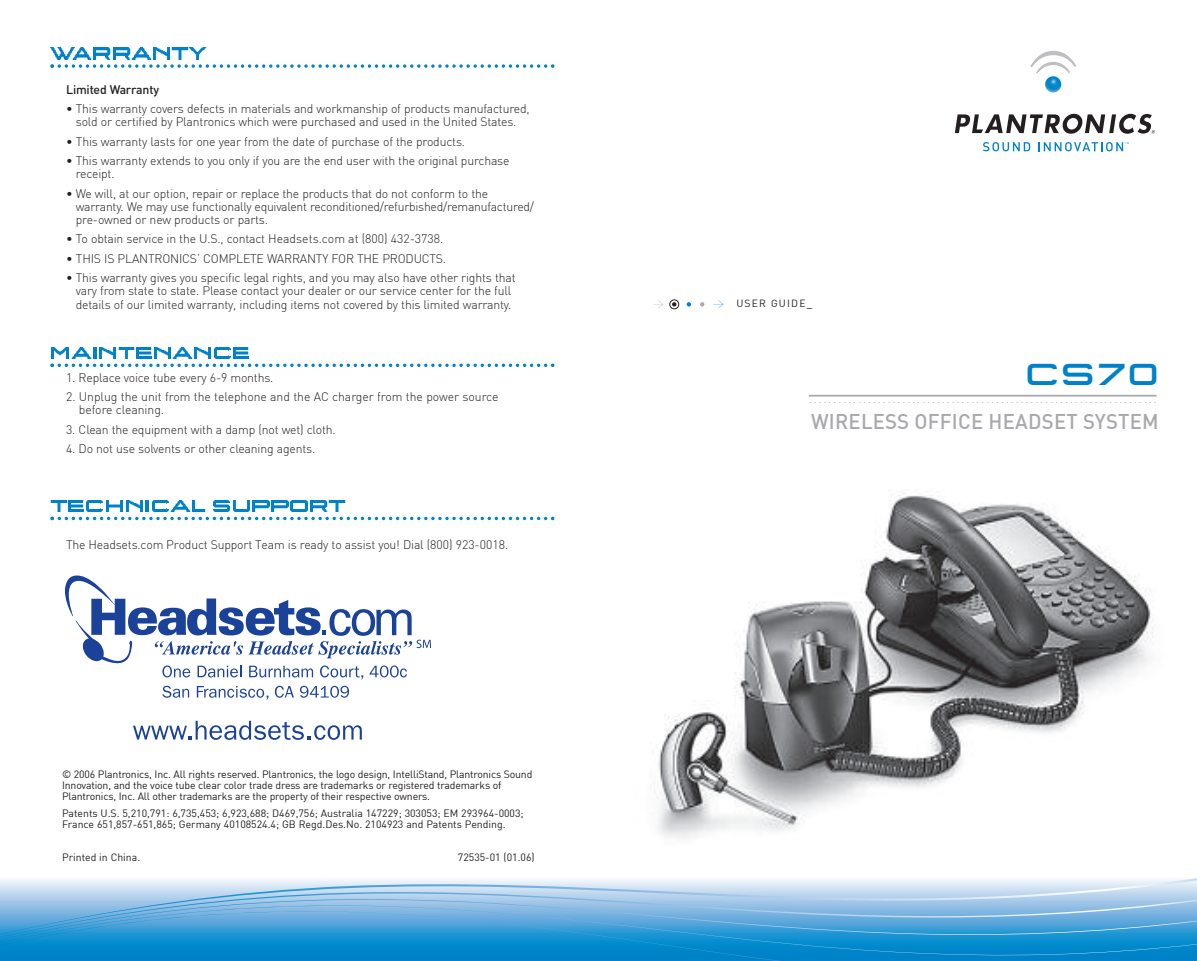
<style>
.page{position:relative;width:1197px;height:961px;background:#fff}
.page>*{position:absolute;margin:0;border:0;box-sizing:border-box;transform-origin:0 0}
.t1{font:500 31.5px "Q Type Ext";color:#0082c8}
.t2{font:500 20.82px "DIN";letter-spacing:.01em;color:#a8a9ad}
.t3{font:300 12.25px/13.1px "DIN";letter-spacing:-.015em;color:#231f20}
.t4{font:500 12.25px "DIN";letter-spacing:-.015em;color:#231f20}
.t5{font:300 10.67px "Q Type Ext";color:#a8a9ad}
.t6{font:10.5px/11.4px "DIN";letter-spacing:-.015em;color:#231f20}
.t7{font:10.33px "DIN";letter-spacing:.12em;color:#231f20}
</style>
<div class="page">
<svg style="left:0;top:878px;width:1197px;height:13px"></svg>
<svg style="left:0;top:891px;width:1197px;height:14px;background:#aaccea"></svg>
<svg style="left:0;top:905px;width:1197px;height:56px;background:#44a0d6"></svg>
<svg style="left:0;top:909px;width:780px;height:52px;background:#2d97d2"></svg>
<svg style="left:1031px;top:51px;width:45px;height:41px"></svg>
<svg style="left:983px;top:142px;width:47px;height:9px"></svg>
<svg style="left:955px;top:114px;width:200px;height:20px"></svg>
<svg style="left:1038px;top:142px;width:91px;height:9px"></svg>
<svg style="left:713px;top:300px;width:10px;height:8px"></svg>
<svg style="left:653px;top:300px;width:10px;height:8px"></svg>
<svg style="left:672px;top:302px;width:4px;height:4px"></svg>
<svg style="left:687px;top:302px;width:4px;height:4px"></svg>
<svg style="left:700px;top:302px;width:4px;height:4px"></svg>
<div style="left:670px;top:300px;width:9px;height:9px;border:1px solid #231f20;border-radius:50%"></div>
<hr style="left:809px;top:395px;width:348px;height:1px;background:#a8a9ad">
<img style="left:652px;top:490px;width:501px;height:348px">
<svg style="left:50px;top:64px;width:504px;height:4px"></svg>
<img style="left:50px;top:48px;width:22px;height:11px">
<img style="left:72px;top:48px;width:20px;height:11px">
<img style="left:94px;top:48px;width:17px;height:11px">
<img style="left:114px;top:48px;width:16px;height:11px">
<img style="left:132px;top:48px;width:19px;height:11px">
<img style="left:154px;top:48px;width:16px;height:11px">
<img style="left:172px;top:48px;width:34px;height:11px">
<svg style="left:50px;top:347px;width:504px;height:20px"></svg>
<img style="left:100px;top:347px;width:16px;height:11px">
<img style="left:118px;top:347px;width:33px;height:11px">
<img style="left:155px;top:347px;width:16px;height:11px">
<img style="left:173px;top:347px;width:19px;height:11px">
<img style="left:195px;top:347px;width:16px;height:11px">
<img style="left:214px;top:347px;width:16px;height:11px">
<img style="left:234px;top:347px;width:15px;height:11px">
<svg style="left:50px;top:517px;width:504px;height:3px"></svg>
<img style="left:50px;top:500px;width:17px;height:11px">
<img style="left:69px;top:500px;width:14px;height:11px">
<img style="left:87px;top:500px;width:16px;height:11px">
<img style="left:107px;top:500px;width:16px;height:11px">
<img style="left:126px;top:500px;width:16px;height:11px">
<svg style="left:146px;top:500px;width:3px;height:11px"></svg>
<img style="left:152px;top:500px;width:17px;height:11px">
<img style="left:171px;top:500px;width:19px;height:11px">
<svg style="left:193px;top:500px;width:12px;height:11px"></svg>
<img style="left:214px;top:500px;width:16px;height:11px">
<img style="left:233px;top:500px;width:16px;height:11px">
<img style="left:253px;top:500px;width:16px;height:11px">
<img style="left:272px;top:500px;width:16px;height:11px">
<img style="left:291px;top:500px;width:16px;height:11px">
<img style="left:311px;top:500px;width:16px;height:11px">
<img style="left:329px;top:500px;width:17px;height:11px">
<svg style="left:65px;top:575px;width:366px;height:104px"></svg>
<svg style="left:162px;top:686px;width:27px;height:12px"></svg>
<svg style="left:197px;top:686px;width:71px;height:14px"></svg>
<svg style="left:275px;top:686px;width:19px;height:12px"></svg>
<svg style="left:300px;top:686px;width:49px;height:12px"></svg>
<svg style="left:133px;top:721px;width:229px;height:19px"></svg>
<p class="t4" style="left:66px;top:82px;width:94px">Limited Warranty</p>
<p class="t3" style="left:66px;top:102px;width:465px;text-align:center">• This warranty covers defects in materials and workmanship of products manufactured, sold or certified by Plantronics which were purchased and used in the United States.</p>
<p class="t3" style="left:66px;top:135px;width:401px">• This warranty lasts for one year from the date of purchase of the products.</p>
<p class="t3" style="left:76px;top:154px;width:435px;text-indent:-10px">• This warranty extends to you only if you are the end user with the original purchase receipt.</p>
<p class="t3" style="left:76px;top:187px;width:460px;text-indent:-10px">• We will, at our option, repair or replace the products that do not conform to the warranty. We may use functionally equivalent reconditioned/refurbished/remanufactured/ pre-owned or new products or parts.</p>
<p class="t3" style="left:66px;top:232px;width:379px">• To obtain service in the U.S., contact Headsets.com at (800) 432-3738.</p>
<p class="t3" style="left:66px;top:252px;width:381px">• THIS IS PLANTRONICS’ COMPLETE WARRANTY FOR THE PRODUCTS.</p>
<p class="t3" style="left:66px;top:271px;width:451px;text-align:center">• This warranty gives you specific legal rights, and you may also have other rights that vary from state to state. Please contact your dealer or our service center for the full details of our limited warranty, including items not covered by this limited warranty.</p>
<p class="t3" style="left:66px;top:370px;width:209px">1. Replace voice tube every 6-9 months.</p>
<p class="t3" style="left:79px;top:390px;width:421px;text-indent:-13px">2. Unplug the unit from the telephone and the AC charger from the power source before cleaning.</p>
<p class="t3" style="left:66px;top:422px;width:271px">3. Clean the equipment with a damp (not wet) cloth.</p>
<p class="t3" style="left:66px;top:442px;width:251px">4. Do not use solvents or other cleaning agents.</p>
<p class="t3" style="left:66px;top:538px;width:444px">The Headsets.com Product Support Team is ready to assist you! Dial (800) 923-0018.</p>
<p class="t6" style="left:62px;top:768px;width:472px">© 2006 Plantronics, Inc. All rights reserved. Plantronics, the logo design, IntelliStand, Plantronics Sound<br>Innovation, and the voice tube clear color trade dress are trademarks or registered trademarks of<br>Plantronics, Inc. All other trademarks are the property of their respective owners.</p>
<p class="t6" style="left:62px;top:807px;width:463px">Patents U.S. 5,210,791: 6,735,453; 6,923,688; D469,756; Australia 147229; 303053; EM 293964-0003;<br>France 651,857-651,865; Germany 40108524.4; GB Regd.Des.No. 2104923 and Patents Pending.</p>
<p class="t6" style="left:62px;top:851px;width:80px">Printed in China.</p>
<p class="t6" style="left:458px;top:851px;width:78px">72535-01 (01.06)</p>
<p class="t7" style="left:736px;top:297px;width:77px">USER GUIDE_</p>
<h1 class="t1" style="left:1025px;top:356px;width:136px">CS70</h1>
<p class="t5" style="left:809px;top:393px;width:349px">.......................................................................</p>
<h2 class="t2" style="left:811px;top:408px;width:349px">WIRELESS OFFICE HEADSET SYSTEM</h2>
</div>
